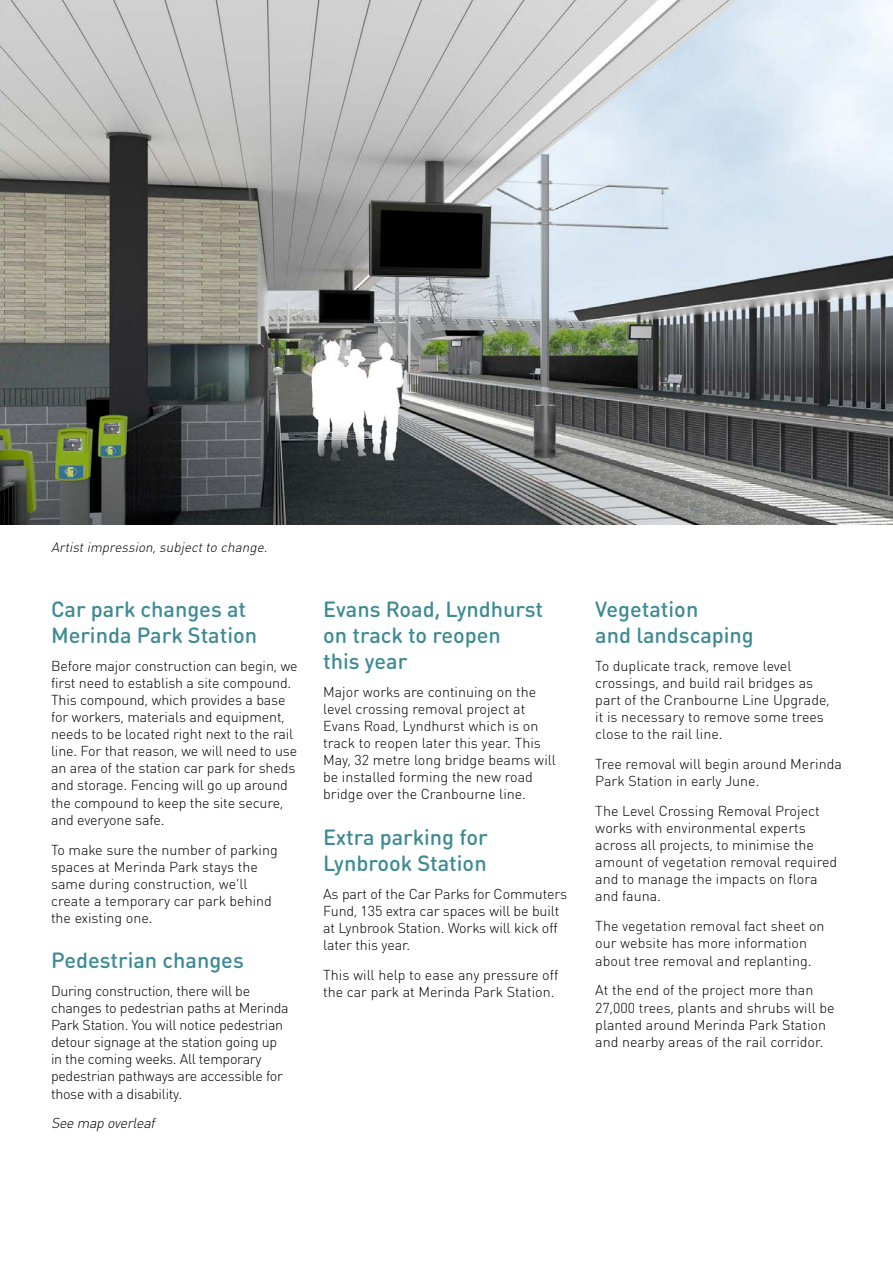
<style>
.page{position:relative;width:893px;height:1263px;background:#fff}
.page>*{position:absolute;margin:0;border:0;box-sizing:border-box;transform-origin:0 0}
.LX_H2{font:500 21.75px/26.1px "DIN Round OT";color:#3e8b94}
.LX_Body{font:300 14.25px/17.1px "DIN Round OT";letter-spacing:-.005em;color:#000}
.LX_Body-2{font:italic 300 14.25px "DIN Round OT";color:#000}
.LX_Caption{font:italic 300 13.5px "DIN Round OT";color:#000}
</style>
<div class="page">
<img style="left:0;top:0;width:893px;height:524px">
<p class="LX_Caption" style="left:51px;top:539px;width:221px">Artistimpression,subjectto change.</p>
<h2 class="LX_H2" style="left:51px;top:596px;width:208px">Car park changes at<br>Merinda Park Station</h2>
<p class="LX_Body" style="left:51px;top:657px;width:248px">Before major construction can begin, we first need to establish a site compound.<br>This compound, which provides a base for workers, materials and equipment, needs to be located right next to the rail line. For that reason, we will need to use an area of the station car park for sheds and storage. Fencing will go up around the compound to keep the site secure, and everyone safe.</p>
<p class="LX_Body" style="left:51px;top:841px;width:228px">To make sure the number of parking spaces at Merinda Park stays the same during construction, we’ll create a temporary car park behind the existing one.</p>
<h2 class="LX_H2" style="left:51px;top:947px;width:194px">Pedestrian changes</h2>
<p class="LX_Body" style="left:51px;top:982px;width:239px">During construction, there will be changes to pedestrian paths at Merinda Park Station. You will notice pedestrian detour signage at the station going up in the coming weeks. All temporary pedestrian pathways are accessible for those with a disability.</p>
<p class="LX_Body-2" style="left:51px;top:1114px;width:109px">See map overleaf</p>
<h2 class="LX_H2" style="left:323px;top:596px;width:222px">Evans Road, Lyndhurst on track to reopen<br>this year</h2>
<p class="LX_Body" style="left:323px;top:683px;width:234px">Major works are continuing on the level crossing removal project at Evans Road, Lyndhurst which is on track to reopen later this year. This May, 32 metre long bridge beams will be installed forming the new road bridge over the Cranbourne line.</p>
<h2 class="LX_H2" style="left:323px;top:823px;width:166px">Extra parking for<br>Lynbrook Station</h2>
<p class="LX_Body" style="left:323px;top:885px;width:245px">As part of the Car Parks for Commuters Fund, 135 extra car spaces will be built at Lynbrook Station. Works will kick off later this year.</p>
<p class="LX_Body" style="left:323px;top:966px;width:237px">This will help to ease any pressure off the car park at Merinda Park Station.</p>
<h2 class="LX_H2" style="left:595px;top:596px;width:160px">Vegetation<br>and landscaping</h2>
<p class="LX_Body" style="left:595px;top:657px;width:236px">To duplicate track, remove level crossings, and build rail bridges as part of the Cranbourne Line Upgrade, it is necessary to remove some trees close to the rail line.</p>
<p class="LX_Body" style="left:595px;top:755px;width:248px">Tree removal will begin around Merinda<br>Park Station in early June.</p>
<p class="LX_Body" style="left:595px;top:802px;width:243px">The Level Crossing Removal Project works with environmental experts across all projects, to minimise the amount of vegetation removal required and to manage the impacts on flora and fauna.</p>
<p class="LX_Body" style="left:595px;top:917px;width:231px">The vegetation removal fact sheet on our website has more information about tree removal and replanting.</p>
<p class="LX_Body" style="left:595px;top:981px;width:241px">At the end of the project more than 27,000 trees, plants and shrubs will be planted around Merinda Park Station and nearby areas of the rail corridor.</p>
</div>
